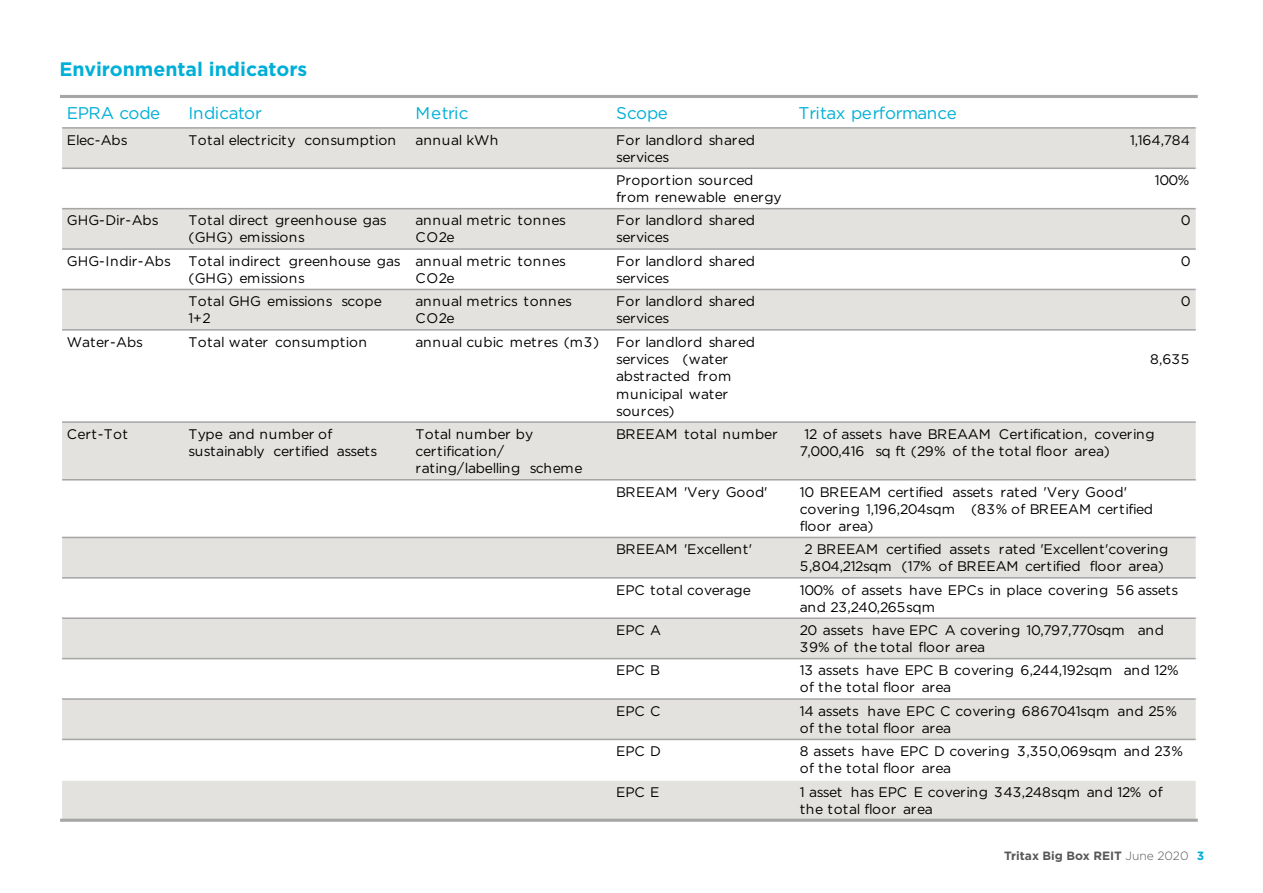
<style>
.page{position:relative;width:1263px;height:893px;background:#fff}
.page>*{position:absolute;margin:0;border:0;box-sizing:border-box;transform-origin:0 0}
.t1{font:700 19.5px "Gotham";color:#00afd7}
.t2{font:16.95px "Gotham";letter-spacing:-.025em;color:#00afd7}
.t3{font:13.95px/17px "Gotham";letter-spacing:-.005em;color:#000}
.t4{font:13.95px/17px "Gotham";letter-spacing:-.025em;color:#000}
.t5{font:13.95px/17px "Gotham";letter-spacing:.04em;color:#000}
.t6{font:13.95px/17px "Gotham";letter-spacing:.02em;color:#000}
.t7{font:700 12px "Gotham";color:#575756}
.s1{font-weight:300}
.s2{color:#00afd6}
</style>
<div class="page">
<div style="left:61px;top:128px;width:122px;height:40px;background:#e4e2df"></div>
<div style="left:183px;top:128px;width:227px;height:40px;background:#e4e2df"></div>
<div style="left:410px;top:128px;width:200px;height:40px;background:#e4e2df"></div>
<div style="left:610px;top:128px;width:184px;height:40px;background:#e4e2df"></div>
<div style="left:794px;top:128px;width:403px;height:40px;background:#e4e2df"></div>
<div style="left:61px;top:209px;width:122px;height:40px;background:#e4e2df"></div>
<div style="left:183px;top:209px;width:227px;height:40px;background:#e4e2df"></div>
<div style="left:410px;top:209px;width:200px;height:40px;background:#e4e2df"></div>
<div style="left:610px;top:209px;width:184px;height:40px;background:#e4e2df"></div>
<div style="left:794px;top:209px;width:403px;height:40px;background:#e4e2df"></div>
<div style="left:61px;top:289px;width:122px;height:41px;background:#e4e2df"></div>
<div style="left:183px;top:289px;width:227px;height:41px;background:#e4e2df"></div>
<div style="left:410px;top:289px;width:200px;height:41px;background:#e4e2df"></div>
<div style="left:610px;top:289px;width:184px;height:41px;background:#e4e2df"></div>
<div style="left:794px;top:289px;width:403px;height:41px;background:#e4e2df"></div>
<div style="left:61px;top:422px;width:122px;height:58px;background:#e4e2df"></div>
<div style="left:183px;top:422px;width:227px;height:58px;background:#e4e2df"></div>
<div style="left:410px;top:422px;width:200px;height:58px;background:#e4e2df"></div>
<div style="left:610px;top:422px;width:184px;height:58px;background:#e4e2df"></div>
<div style="left:794px;top:422px;width:403px;height:58px;background:#e4e2df"></div>
<div style="left:61px;top:537px;width:122px;height:41px;background:#e4e2df"></div>
<div style="left:183px;top:537px;width:227px;height:41px;background:#e4e2df"></div>
<div style="left:410px;top:537px;width:200px;height:41px;background:#e4e2df"></div>
<div style="left:610px;top:537px;width:184px;height:41px;background:#e4e2df"></div>
<div style="left:794px;top:537px;width:403px;height:41px;background:#e4e2df"></div>
<div style="left:61px;top:618px;width:122px;height:41px;background:#e4e2df"></div>
<div style="left:183px;top:618px;width:227px;height:41px;background:#e4e2df"></div>
<div style="left:410px;top:618px;width:200px;height:41px;background:#e4e2df"></div>
<div style="left:610px;top:618px;width:184px;height:41px;background:#e4e2df"></div>
<div style="left:794px;top:618px;width:403px;height:41px;background:#e4e2df"></div>
<div style="left:61px;top:699px;width:122px;height:40px;background:#e4e2df"></div>
<div style="left:183px;top:699px;width:227px;height:40px;background:#e4e2df"></div>
<div style="left:410px;top:699px;width:200px;height:40px;background:#e4e2df"></div>
<div style="left:610px;top:699px;width:184px;height:40px;background:#e4e2df"></div>
<div style="left:794px;top:699px;width:403px;height:40px;background:#e4e2df"></div>
<div style="left:61px;top:780px;width:122px;height:40px;background:#e4e2df"></div>
<div style="left:183px;top:780px;width:227px;height:40px;background:#e4e2df"></div>
<div style="left:410px;top:780px;width:200px;height:40px;background:#e4e2df"></div>
<div style="left:610px;top:780px;width:184px;height:40px;background:#e4e2df"></div>
<div style="left:794px;top:780px;width:403px;height:40px;background:#e4e2df"></div>
<hr style="left:60px;top:127px;width:1138px;height:2px;background:#a6a6a6">
<hr style="left:60px;top:167px;width:1138px;height:2px;background:#a6a6a6">
<hr style="left:60px;top:208px;width:1138px;height:1px;background:#a6a6a6">
<hr style="left:60px;top:248px;width:1138px;height:2px;background:#a6a6a6">
<hr style="left:60px;top:289px;width:1138px;height:1px;background:#a6a6a6">
<hr style="left:60px;top:329px;width:1138px;height:2px;background:#a6a6a6">
<hr style="left:60px;top:421px;width:1138px;height:2px;background:#a6a6a6">
<hr style="left:60px;top:479px;width:1138px;height:2px;background:#a6a6a6">
<hr style="left:60px;top:537px;width:1138px;height:1px;background:#a6a6a6">
<hr style="left:60px;top:577px;width:1138px;height:2px;background:#a6a6a6">
<hr style="left:60px;top:617px;width:1138px;height:2px;background:#a6a6a6">
<hr style="left:60px;top:658px;width:1138px;height:1px;background:#a6a6a6">
<hr style="left:60px;top:698px;width:1138px;height:2px;background:#a6a6a6">
<hr style="left:60px;top:739px;width:1138px;height:1px;background:#a6a6a6">
<hr style="left:60px;top:779px;width:1138px;height:2px;background:#fff">
<hr style="left:60px;top:95px;width:2px;height:727px;background:#fff">
<hr style="left:1196px;top:95px;width:2px;height:727px;background:#fff">
<hr style="left:60px;top:95px;width:1138px;height:3px;background:#a6a6a6">
<hr style="left:60px;top:819px;width:1138px;height:3px;background:#a6a6a6">
<p class="t1" style="left:60px;top:56px;width:249px">Environmental indicators</p>
<p class="t2" style="left:67px;top:102px;width:95px">EPRA code</p>
<p class="t2" style="left:189px;top:102px;width:75px">Indicator</p>
<p class="t2" style="left:416px;top:102px;width:54px">Metric</p>
<p class="t2" style="left:616px;top:102px;width:53px">Scope</p>
<p class="t2" style="left:799px;top:102px;width:160px">Tritax performance</p>
<p class="t3" style="left:67px;top:131px;width:62px">Elec-Abs</p>
<p class="t3" style="left:189px;top:131px;width:209px">Total electricity consumption</p>
<p class="t3" style="left:416px;top:131px;width:84px">annual kWh</p>
<p class="t4" style="left:616px;top:131px;width:140px">For landlord shared services</p>
<p class="t3" style="left:1130px;top:131px;width:62px">1,164,784</p>
<p class="t6" style="left:616px;top:171px;width:167px">Proportion sourced from renewable energy</p>
<p class="t3" style="left:1155px;top:171px;width:36px">100%</p>
<p class="t3" style="left:67px;top:212px;width:93px">GHG-Dir-Abs</p>
<p class="t3" style="left:189px;top:212px;width:200px">Total direct greenhouse gas (GHG) emissions</p>
<p class="t5" style="left:416px;top:212px;width:152px">annual metric tonnes<br>CO2e</p>
<p class="t4" style="left:616px;top:212px;width:140px">For landlord shared services</p>
<p class="t3" style="left:1181px;top:212px;width:11px">0</p>
<p class="t3" style="left:67px;top:252px;width:106px">GHG-Indir-Abs</p>
<p class="t3" style="left:189px;top:252px;width:214px">Total indirect greenhouse gas (GHG) emissions</p>
<p class="t5" style="left:416px;top:252px;width:152px">annual metric tonnes<br>CO2e</p>
<p class="t4" style="left:616px;top:252px;width:140px">For landlord shared services</p>
<p class="t3" style="left:1181px;top:252px;width:11px">0</p>
<p class="t3" style="left:189px;top:293px;width:195px">Total GHG emissions scope<br>1+2</p>
<p class="t5" style="left:416px;top:293px;width:158px">annual metrics tonnes<br>CO2e</p>
<p class="t4" style="left:616px;top:293px;width:140px">For landlord shared services</p>
<p class="t3" style="left:1181px;top:293px;width:11px">0</p>
<p class="t3" style="left:67px;top:333px;width:78px">Water-Abs</p>
<p class="t6" style="left:189px;top:333px;width:180px">Total water consumption</p>
<p class="t3" style="left:616px;top:333px;width:140px;text-indent:-201px">annual cubic metres (m3) For landlord shared services (water abstracted from</p>
<p class="t3" style="left:616px;top:385px;width:114px">municipal water sources)</p>
<p class="t3" style="left:1150px;top:350px;width:41px">8,635</p>
<p class="t3" style="left:67px;top:425px;width:63px">Cert-Tot</p>
<p class="t4" style="left:189px;top:425px;width:190px">Type and number of sustainably certified assets</p>
<p class="t3" style="left:416px;top:425px;width:169px">Total number by certification/ rating/labelling scheme</p>
<p class="t3" style="left:616px;top:425px;width:163px">BREEAM total number</p>
<p class="t4" style="left:800px;top:425px;width:356px;text-indent:5px">12 of assets have BREAAM Certification, covering<br>7,000,416 sq ft (29% of the total floor area)</p>
<p class="t3" style="left:616px;top:483px;width:153px">BREEAM 'Very Good'</p>
<p class="t3" style="left:800px;top:483px;width:355px">10 BREEAM certified assets rated 'Very Good' covering 1,196,204sqm (83% of BREEAM certified floor area)</p>
<p class="t3" style="left:616px;top:540px;width:138px">BREEAM 'Excellent'</p>
<p class="t4" style="left:800px;top:540px;width:370px;text-align:center">2 BREEAM certified assets rated 'Excellent'covering<br>5,804,212sqm (17% of BREEAM certified floor area)</p>
<p class="t3" style="left:616px;top:581px;width:136px">EPC total coverage</p>
<p class="t4" style="left:800px;top:581px;width:380px">100% of assets have EPCs in place covering 56 assets and 23,240,265sqm</p>
<p class="t3" style="left:616px;top:621px;width:46px">EPC A</p>
<p class="t4" style="left:800px;top:621px;width:366px">20 assets have EPC A covering 10,797,770sqm and<br>39% of the total floor area</p>
<p class="t3" style="left:616px;top:662px;width:45px">EPC B</p>
<p class="t3" style="left:800px;top:662px;width:380px">13 assets have EPC B covering 6,244,192sqm and 12% of the total floor area</p>
<p class="t3" style="left:616px;top:702px;width:46px">EPC C</p>
<p class="t3" style="left:800px;top:702px;width:379px">14 assets have EPC C covering 6867041sqm and 25% of the total floor area</p>
<p class="t3" style="left:616px;top:742px;width:46px">EPC D</p>
<p class="t3" style="left:800px;top:742px;width:385px">8 assets have EPC D covering 3,350,069sqm and 23% of the total floor area</p>
<p class="t3" style="left:616px;top:783px;width:45px">EPC E</p>
<p class="t3" style="left:800px;top:783px;width:365px">1 asset has EPC E covering 343,248sqm and 12% of the total floor area</p>
<p class="t7" style="left:1004px;top:848px;width:201px">Tritax Big Box REIT <span class="s1">June 2020</span> <span class="s2">3</span></p>
</div>
